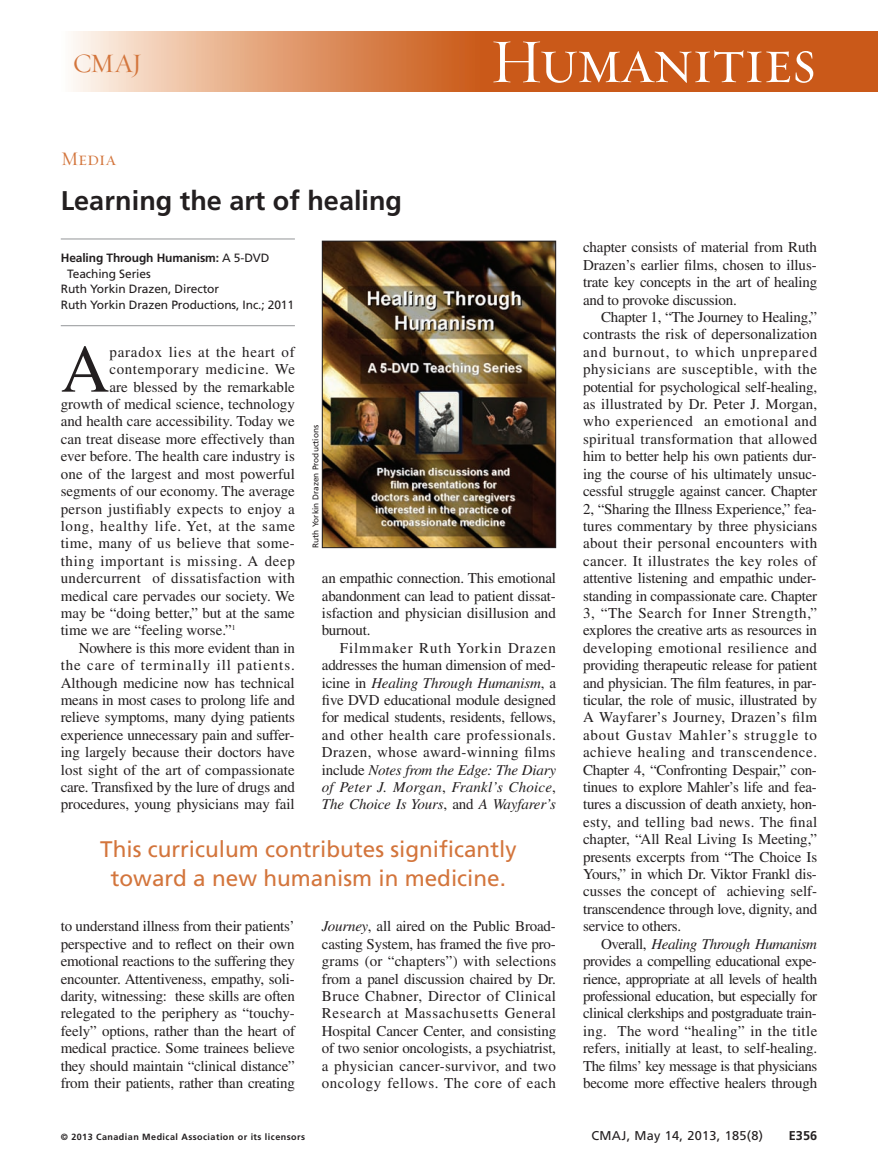
<style>
.page{position:relative;width:878px;height:1175px;background:#fff}
.page>*{position:absolute;margin:0;border:0;box-sizing:border-box;transform-origin:0 0}
.t1{font:67.5px "Times LT Std";color:#231f20}
.t2{font:63px "Requiem Display HTF Small Caps";letter-spacing:-.03em;color:#fff}
.t3{font:700 27px "Frutiger LT Std";color:#231f20}
.t4{font:27px "Requiem Display HTF Roman";color:#d3753c}
.t5{font:22.5px/28.5px "Frutiger LT Std";color:#d3753c;text-align:center}
.t6{font:19.5px "Requiem Display HTF Small Caps";letter-spacing:-.005em;color:#d3753c}
.t7{font:15px/17.4px "Times LT Std";color:#231f20;text-align:justify}
.t8{font:15px "Times LT Std";letter-spacing:.02em;color:#231f20}
.t9{font:15px "Times LT Std";letter-spacing:.045em;color:#231f20}
.t10{font:15px "Times LT Std";letter-spacing:.06em;color:#231f20}
.t11{font:15px "Times LT Std";letter-spacing:.05em;color:#231f20}
.t12{font:15px "Times LT Std";letter-spacing:.04em;color:#231f20}
.t13{font:12.75px "Frutiger LT Std";letter-spacing:.025em;color:#231f20}
.t14{font:700 12.75px "Frutiger LT Std";color:#231f20}
.t15{font:12px "Frutiger LT Std";letter-spacing:-.01em;color:#231f20}
.t16{font:700 12px "Frutiger LT Std";letter-spacing:-.01em;color:#231f20}
.t17{font:700 9px "Frutiger LT Std";letter-spacing:.05em;color:#231f20}
.t18{font:8.25px "Frutiger LT Std";color:#231f20}
.s1{font-weight:400}
.s2{font-style:italic}
</style>
<div class="page">
<hr style="left:61px;top:238px;width:234px;height:1px;background:#939598">
<hr style="left:61px;top:325px;width:234px;height:1px;background:#939598">
<div style="left:458px;top:32px;width:420px;height:60px;background:#ca5919"></div>
<div style="left:61px;top:32px;width:419px;height:60px;background:linear-gradient(to right,#fef6ed,#c95510)"></div>
<img style="left:324px;top:243px;width:230px;height:303px">
<div style="left:322px;top:241px;width:234px;height:307px;border:1px solid #231f20"></div>
<h3 class="t4" style="left:73px;top:47px;width:71px">CMAJ</h3>
<h3 class="t6" style="left:61px;top:147px;width:57px">Media</h3>
<h3 class="t3" style="left:61px;top:190px;width:343px">Learning the art of healing</h3>
<h2 class="t2" style="left:490px;top:23px;width:328px">Humanities</h2>
<p class="t16" style="left:61px;top:253px;width:210px">Healing Through Humanism: <span class="s1">A 5-DVD</span></p>
<p class="t15" style="left:67px;top:268px;width:85px">Teaching Series</p>
<p class="t15" style="left:61px;top:284px;width:160px">Ruth Yorkin Drazen, Director</p>
<p class="t15" style="left:61px;top:300px;width:235px">Ruth Yorkin Drazen Productions, Inc.; 2011</p>
<h1 class="t1" style="left:61px;top:345px;width:50px">A</h1>
<p class="t11" style="left:110px;top:346px;width:187px">paradox lies at the heart of</p>
<p class="t12" style="left:110px;top:364px;width:187px">contemporary medicine. We</p>
<p class="t7" style="left:110px;top:379px;width:187px">are blessed by the remarkable</p>
<p class="t7" style="left:61px;top:397px;width:236px">growth of medical science, technology</p>
<p class="t7" style="left:61px;top:414px;width:236px">and health care accessibility. Today we</p>
<p class="t7" style="left:61px;top:432px;width:236px">can treat disease more effectively than</p>
<p class="t7" style="left:61px;top:449px;width:235px">ever before. The health care industry is</p>
<p class="t7" style="left:61px;top:466px;width:236px">one of the largest and most powerful</p>
<p class="t7" style="left:61px;top:484px;width:236px">segments of our economy. The average</p>
<p class="t8" style="left:61px;top:503px;width:235px">person justifiably expects to enjoy a</p>
<p class="t9" style="left:61px;top:520px;width:236px">long, healthy life. Yet, at the same</p>
<p class="t8" style="left:61px;top:538px;width:235px">time, many of us believe that some-</p>
<p class="t9" style="left:61px;top:555px;width:236px">thing important is missing. A deep</p>
<p class="t8" style="left:61px;top:573px;width:236px">undercurrent of dissatisfaction with</p>
<p class="t7" style="left:61px;top:588px;width:235px">medical care pervades our society. We</p>
<p class="t7" style="left:61px;top:606px;width:235px">may be “doing better,” but at the same</p>
<p class="t7" style="left:61px;top:623px;width:176px">time we are “feeling worse.”<sup>1</sup></p>
<p class="t7" style="left:79px;top:640px;width:217px">Nowhere is this more evident than in</p>
<p class="t10" style="left:61px;top:660px;width:235px">the care of terminally ill patients.</p>
<p class="t7" style="left:61px;top:675px;width:235px">Although medicine now has technical</p>
<p class="t7" style="left:61px;top:693px;width:235px">means in most cases to prolong life and</p>
<p class="t7" style="left:61px;top:710px;width:235px">relieve symptoms, many dying patients</p>
<p class="t7" style="left:61px;top:727px;width:235px">experience unnecessary pain and suffer-</p>
<p class="t7" style="left:61px;top:745px;width:235px">ing largely because their doctors have</p>
<p class="t7" style="left:61px;top:762px;width:235px">lost sight of the art of compassionate</p>
<p class="t7" style="left:61px;top:780px;width:235px">care. Transfixed by the lure of drugs and</p>
<p class="t7" style="left:61px;top:797px;width:235px">procedures, young physicians may fail</p>
<p class="t18" style="left:312px;top:548px;width:124px;rotate:-90deg">Ruth Yorkin Drazen Productions</p>
<p class="t7" style="left:322px;top:571px;width:236px">an empathic connection. This emotional abandonment can lead to patient dissat&shy;isfaction and physician disillusion and burnout.</p>
<p class="t7" style="left:322px;top:640px;width:236px;text-indent:18px">Filmmaker Ruth Yorkin Drazen addresses the human dimension of med&shy;icine in <span class="s2">Healing Through Humanism</span>, a five DVD educational module designed for medical students, residents, fellows, and other health care professionals.<br>Drazen, whose award-winning films include <span class="s2">Notes from the Edge: The Diary of Peter J. Morgan</span>, <span class="s2">Frankl’s Choice</span>, <span class="s2">The Choice Is Yours</span>, and <span class="s2">A Wayfarer’s</span></p>
<h3 class="t5" style="left:100px;top:837px;width:418px">This curriculum contributes significantly toward a new humanism in medicine.</h3>
<p class="t7" style="left:61px;top:919px;width:236px">to understand illness from their patients’ perspective and to reflect on their own emotional reactions to the suffering they encounter. Attentiveness, empathy, soli&shy;darity, witnessing: these skills are often relegated to the periphery as “touchy&shy;feely” options, rather than the heart of medical practice. Some trainees believe they should maintain “clinical distance” from their patients, rather than creating</p>
<p class="t7" style="left:322px;top:919px;width:236px"><span class="s2">Journey</span>, all aired on the Public Broad&shy;casting System, has framed the five pro&shy;grams (or “chapters”) with selections from a panel discussion chaired by Dr.<br>Bruce Chabner, Director of Clinical Research at Massachusetts General Hospital Cancer Center, and consisting of two senior oncologists, a psychiatrist, a physician cancer-survivor, and two oncology fellows. The core of each</p>
<p class="t7" style="left:583px;top:240px;width:235px">chapter consists of material from Ruth Drazen’s earlier films, chosen to illus&shy;trate key concepts in the art of healing and to provoke discussion.</p>
<p class="t7" style="left:583px;top:310px;width:236px;text-indent:18px">Chapter 1, “The Journey to Healing,” contrasts the risk of depersonalization and burnout, to which unprepared physicians are susceptible, with the potential for psychological self-healing, as illustrated by Dr. Peter J. Morgan, who experienced an emotional and spiritual transformation that allowed him to better help his own patients dur&shy;ing the course of his ultimately unsuc&shy;cessful struggle against cancer. Chapter 2, “Sharing the Illness Experience,” fea&shy;tures commentary by three physicians about their personal encounters with cancer. It illustrates the key roles of attentive listening and empathic under&shy;standing in compassionate care. Chapter 3, “The Search for Inner Strength,” explores the creative arts as resources in developing emotional resilience and providing therapeutic release for patient and physician. The film features, in par&shy;ticular, the role of music, illustrated by A Wayfarer’s Journey, Drazen’s film about Gustav Mahler’s struggle to achieve healing and transcendence.<br>Chapter 4, “Confronting Despair,” con&shy;tinues to explore Mahler’s life and fea&shy;tures a discussion of death anxiety, hon&shy;esty, and telling bad news. The final chapter, “All Real Living Is Meeting,” presents excerpts from “The Choice Is Yours,” in which Dr. Viktor Frankl dis&shy;cusses the concept of achieving self&shy;transcendence through love, dignity, and service to others.</p>
<p class="t7" style="left:583px;top:936px;width:236px;text-indent:18px">Overall, <span class="s2">Healing Through Humanism </span>provides a compelling educational expe&shy;rience, appropriate at all levels of health professional education, but especially for clinical clerkships and postgraduate train&shy;ing. The word “healing” in the title refers, initially at least, to self-healing.<br>The films’ key message is that physicians become more effective healers through</p>
<p class="t17" style="left:61px;top:1132px;width:246px">© 2013 Canadian Medical Association or its licensors</p>
<p class="t13" style="left:591px;top:1130px;width:173px">CMAJ, May 14, 2013, 185(8)</p>
<p class="t14" style="left:788px;top:1130px;width:30px">E356</p>
</div>
